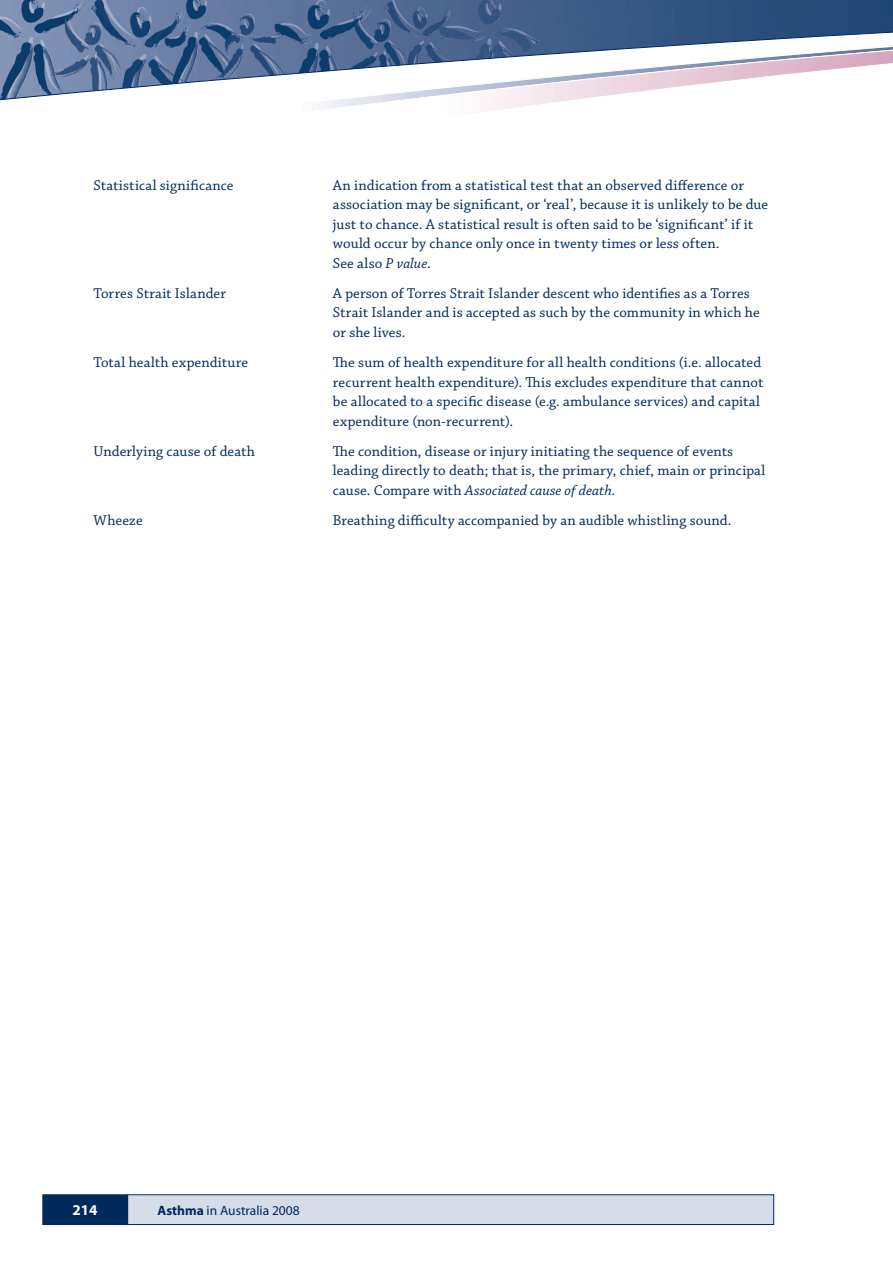
<style>
.page{position:relative;width:893px;height:1263px;background:#fff}
.page>*{position:absolute;margin:0;border:0;box-sizing:border-box;transform-origin:0 0}
.t1{font:15px/19.5px "Chaparral Pro";letter-spacing:.01em;color:#00295c}
.t2{font:700 15px "Myriad Pro";color:#fff}
.t3{font:13.5px "Myriad Pro";color:#00295c}
.s1{font-style:italic}
.s2{font-weight:700}
</style>
<div class="page">
<img style="left:0;top:0;width:893px;height:14px">
<svg style="left:0;top:14px;width:892px;height:8px;background:#44628d"></svg>
<svg style="left:0;top:22px;width:892px;height:89px"></svg>
<div style="left:128px;top:1195px;width:646px;height:29px;background:#d5dce8"></div>
<div style="left:127px;top:1194px;width:647px;height:31px;border:1px solid #00295c"></div>
<div style="left:43px;top:1195px;width:84px;height:29px;background:#00295c"></div>
<div style="left:43px;top:1194px;width:85px;height:31px;border:1px solid #00295c"></div>
<hr style="left:892px;top:395px;width:1px;height:868px;background:#d5dce8">
<svg style="left:892px;top:14px;width:1px;height:49px"></svg>
<p class="t1" style="left:94px;top:176px;width:142px">Statistical significance</p>
<p class="t1" style="left:333px;top:176px;width:437px">An indication from a statistical test that an observed difference or association may be significant, or ‘real’, because it is unlikely to be due just to chance. A statistical result is often said to be ‘significant’ if it would occur by chance only once in twenty times or less often.<br>See also <span class="s1">P value</span>.</p>
<p class="t1" style="left:94px;top:284px;width:134px">Torres Strait Islander</p>
<p class="t1" style="left:333px;top:284px;width:428px">A person of Torres Strait Islander descent who identifies as a Torres<br>Strait Islander and is accepted as such by the community in which he or she lives.</p>
<p class="t1" style="left:94px;top:353px;width:156px">Total health expenditure</p>
<p class="t1" style="left:333px;top:353px;width:432px">The sum of health expenditure for all health conditions (i.e. allocated recurrent health expenditure). This excludes expenditure that cannot be allocated to a specific disease (e.g. ambulance services) and capital expenditure (non-recurrent).</p>
<p class="t1" style="left:94px;top:442px;width:163px">Underlying cause of death</p>
<p class="t1" style="left:333px;top:442px;width:434px">The condition, disease or injury initiating the sequence of events leading directly to death; that is, the primary, chief, main or principal cause. Compare with <span class="s1">Associated cause of death</span>.</p>
<p class="t1" style="left:94px;top:511px;width:51px">Wheeze</p>
<p class="t1" style="left:333px;top:511px;width:400px">Breathing difficulty accompanied by an audible whistling sound.</p>
<p class="t2" style="left:73px;top:1200px;width:26px">214</p>
<p class="t3" style="left:158px;top:1202px;width:144px"><span class="s2">Asthma</span> in Australia 2008</p>
</div>
